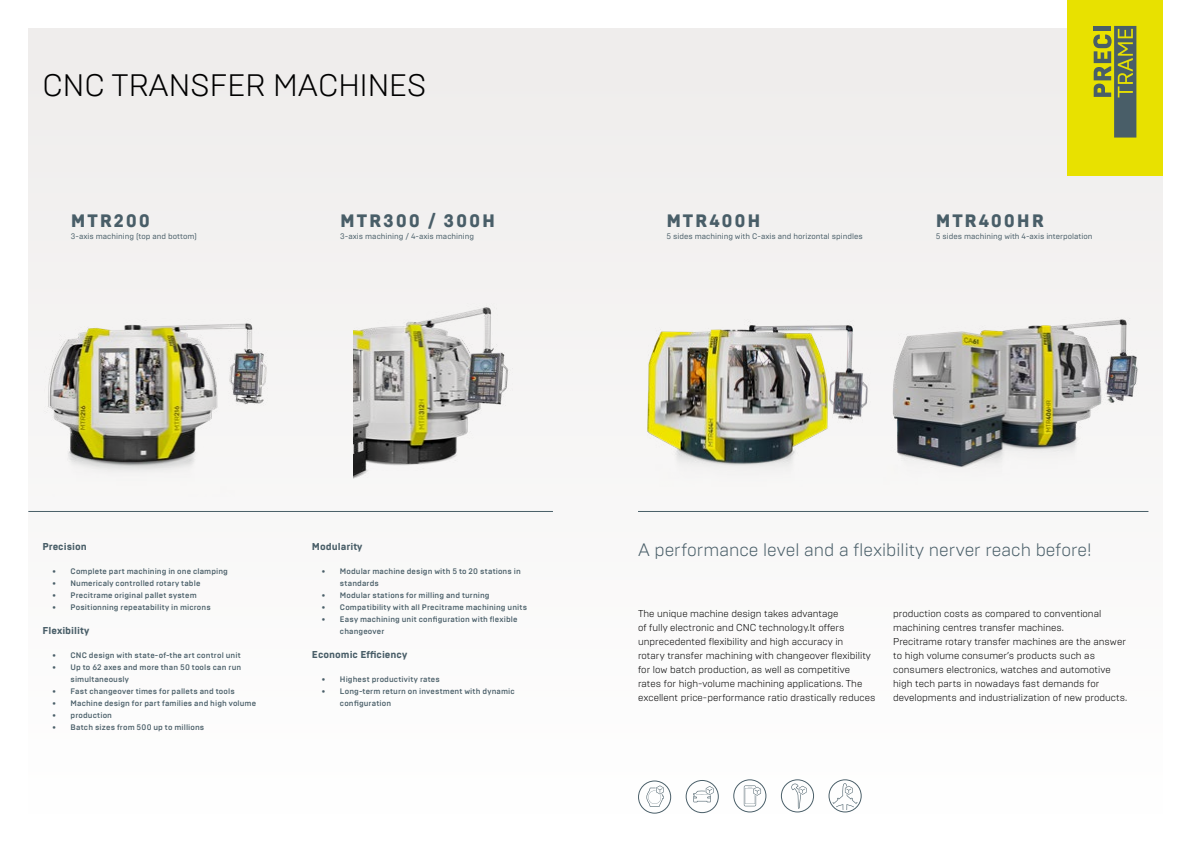
<style>
.page{position:relative;width:1191px;height:842px;background:#fff}
.page>*{position:absolute;margin:0;border:0;box-sizing:border-box;transform-origin:0 0}
.t1{font:300 31px "Brutal Type";color:#000}
.t2{font:300 18px "Brutal Type";color:#495e68}
.t3{font:900 18px "Brutal Type";letter-spacing:.1em;color:#495e68}
.t4{font:300 10px/14px "Brutal Type";color:#000}
.t5{font:800 10px "Brutal Type";color:#495e68}
.t6{font:500 8px/12px "Brutal Type";letter-spacing:.015em;color:#495e68}
.t7{font:8px "Brutal Type";color:#495e68}
</style>
<div class="page">
<div style="left:28px;top:28px;width:1134px;height:786px;background:#f7f7f6"></div>
<img style="left:354px;top:305px;width:159px;height:174px">
<img style="left:647px;top:321px;width:221px;height:146px">
<img style="left:892px;top:318px;width:246px;height:150px">
<img style="left:48px;top:319px;width:220px;height:152px">
<svg style="left:781px;top:779px;width:33px;height:33px"></svg>
<svg style="left:638px;top:780px;width:33px;height:34px"></svg>
<svg style="left:733px;top:779px;width:33px;height:33px"></svg>
<svg style="left:685px;top:780px;width:34px;height:33px"></svg>
<svg style="left:828px;top:779px;width:33px;height:33px"></svg>
<div style="left:1067px;top:0;width:95px;height:176px;background:#e8e100"></div>
<svg style="left:1093px;top:26px;width:43px;height:112px"></svg>
<hr style="left:638px;top:511px;width:510px;height:1px;background:#495e68">
<hr style="left:28px;top:511px;width:525px;height:1px;background:#495e68">
<h1 class="t1" style="left:43px;top:66px;width:385px">CNC TRANSFER MACHINES</h1>
<h2 class="t3" style="left:71px;top:210px;width:81px">MTR200</h2>
<p class="t7" style="left:71px;top:231px;width:127px">3-axis machining (top and bottom)</p>
<h2 class="t3" style="left:340px;top:210px;width:156px">MTR300 / 300H</h2>
<p class="t7" style="left:340px;top:231px;width:135px">3-axis machining / 4-axis machining</p>
<h2 class="t3" style="left:666px;top:210px;width:96px">MTR400H</h2>
<p class="t7" style="left:666px;top:231px;width:198px">5 sides machining with C-axis and horizontal spindles</p>
<h2 class="t3" style="left:935px;top:210px;width:110px">MTR400HR</h2>
<p class="t7" style="left:935px;top:231px;width:158px">5 sides machining with 4-axis interpolation</p>
<p class="t5" style="left:43px;top:540px;width:46px">Precision</p>
<p class="t6" style="left:53px;top:565px;width:177px">• Complete part machining in one clamping</p>
<p class="t6" style="left:53px;top:577px;width:149px">• Numericaly controlled rotary table</p>
<p class="t6" style="left:53px;top:589px;width:146px">• Precitrame original pallet system</p>
<p class="t6" style="left:53px;top:601px;width:160px">• Positionning repeatability in microns</p>
<p class="t5" style="left:43px;top:624px;width:48px">Flexibility</p>
<p class="t6" style="left:53px;top:649px;width:190px">• CNC design with state-of-the art control unit</p>
<p class="t6" style="left:71px;top:661px;width:172px;text-indent:-18px">• Up to 62 axes and more than 50 tools can run simultaneously</p>
<p class="t6" style="left:53px;top:685px;width:184px">• Fast changeover times for pallets and tools</p>
<p class="t6" style="left:53px;top:697px;width:205px">• Machine design for part families and high volume</p>
<p class="t6" style="left:53px;top:709px;width:61px">• production</p>
<p class="t6" style="left:53px;top:721px;width:153px">• Batch sizes from 500 up to millions</p>
<p class="t5" style="left:312px;top:540px;width:52px">Modularity</p>
<p class="t6" style="left:340px;top:565px;width:182px;text-indent:-18px">• Modular machine design with 5 to 20 stations in standards</p>
<p class="t6" style="left:322px;top:589px;width:169px">• Modular stations for milling and turning</p>
<p class="t6" style="left:322px;top:601px;width:207px">• Compatibility with all Precitrame machining units</p>
<p class="t6" style="left:340px;top:613px;width:179px;text-indent:-18px">• Easy machining unit configuration with flexible changeover</p>
<p class="t5" style="left:312px;top:648px;width:97px">Economic Efficiency</p>
<p class="t6" style="left:322px;top:673px;width:120px">• Highest productivity rates</p>
<p class="t6" style="left:340px;top:685px;width:176px;text-indent:-18px">• Long-term return on investment with dynamic configuration</p>
<h2 class="t2" style="left:638px;top:539px;width:455px">A performance level and a flexibility nerver reach before!</h2>
<p class="t4" style="left:638px;top:607px;width:239px">The unique machine design takes advantage<br>of fully electronic and CNC technology.It offers unprecedented flexibility and high accuracy in<br>rotary transfer machining with changeover flexibility for low batch production, as well as competitive rates for high-volume machining applications. The excellent price-performance ratio drastically reduces</p>
<p class="t4" style="left:893px;top:607px;width:235px">production costs as compared to conventional machining centres transfer machines.<br>Precitrame rotary transfer machines are the answer to high volume consumer’s products such as consumers electronics, watches and automotive high tech parts in nowadays fast demands for developments and industrialization of new products.</p>
</div>
